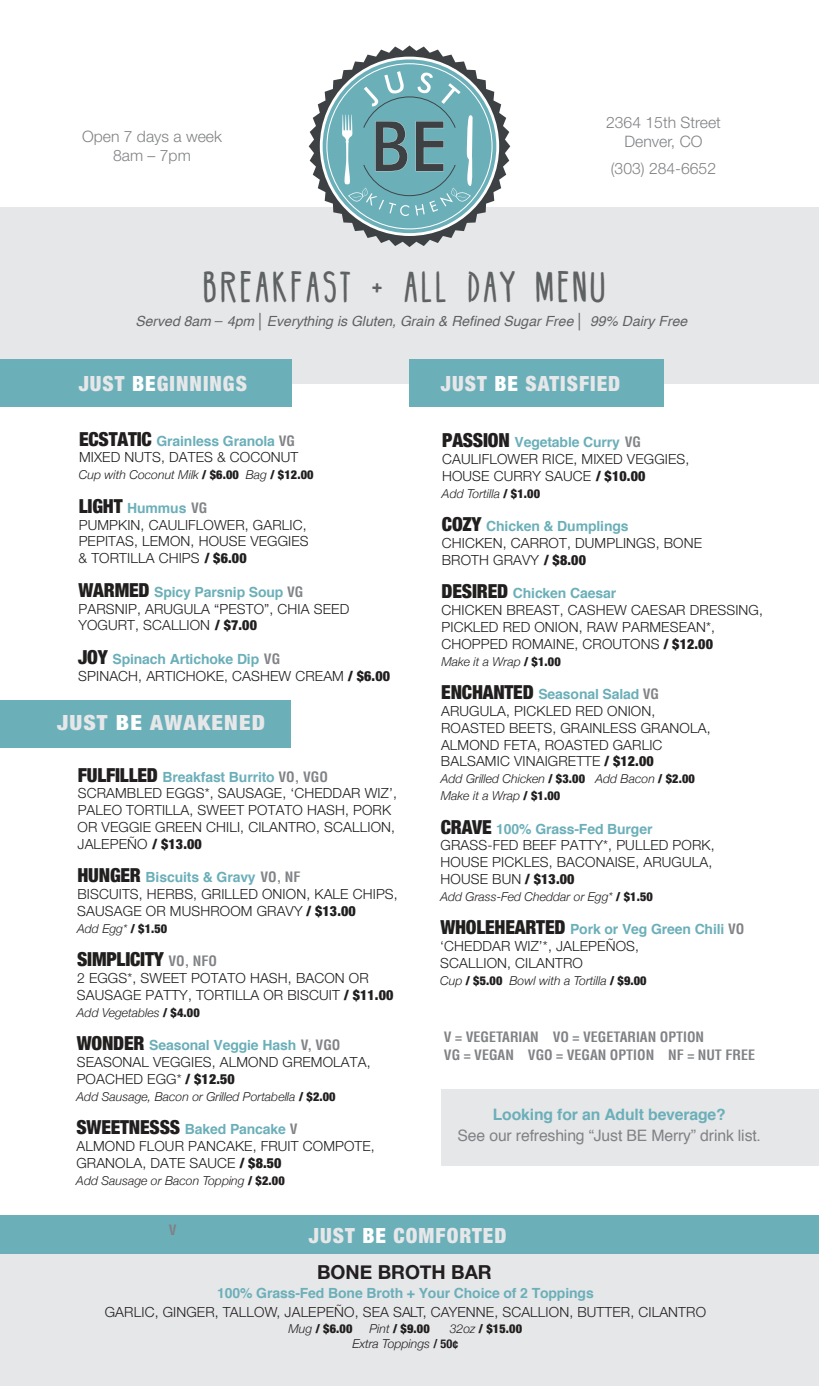
<style>
.page{position:relative;width:819px;height:1386px;background:#fff}
.page>*{position:absolute;margin:0;border:0;box-sizing:border-box;transform-origin:0 0}
.t1{font:31.5px "BELLABOO";letter-spacing:.1em;color:#5f6263}
.t2{font:900 condensed 21px "Helvetica Neue LT Std";letter-spacing:.05em;color:#e6e7e9}
.t3{font:900 condensed 21px "Helvetica Neue LT Std";letter-spacing:.05em;color:#e6e7e9;scale:1.1 1}
.t4{font:900 condensed 19.25px "Helvetica Neue";letter-spacing:-.01em;color:#211e1e}
.t5{font:700 19.25px "Helvetica Neue";color:#231f20}
.t6{font:300 15.75px/18.9px "Helvetica Neue LT Std";color:#808285;text-align:center}
.t7{font:15.75px "Helvetica";letter-spacing:-.01em;color:#808285}
.t8{font:700 15.75px "Helvetica";letter-spacing:-.01em;color:#6bafb9}
.t9{font:300 14px/16.8px "Helvetica Neue LT Std";letter-spacing:.01em;color:#211e1e}
.t10{font:700 14px "Helvetica";letter-spacing:-.01em;color:#6bafb9}
.t11{font:300 14px "Helvetica Neue LT Std";letter-spacing:.01em;color:#231f20}
.t12{font:italic 14px "Helvetica";color:#5f6263}
.t13{font:700 condensed 14px/17.5px "Helvetica";color:#808285}
.t14{font:italic 300 12.25px/16.8px "Helvetica Neue";color:#231f20}
.t15{font:900 condensed 12.25px "Helvetica Neue LT Std";letter-spacing:.01em;color:#211e1e}
.s1{font-family:"Helvetica Neue LT Std";font-weight:300;font-style:normal;font-size:15.75px}
.s2{font-weight:300;font-style:normal;font-size:17.5px}
.s3{color:#fff}
.s4{font-family:"Helvetica Neue";font-weight:900;font-stretch:condensed;font-size:19.25px;color:#211e1e}
.s5{font-stretch:condensed;color:#808285}
.s6{font-family:"Helvetica Neue LT Std";font-weight:900;font-style:normal;font-stretch:condensed;color:#211e1e}
.s7{font-weight:900;font-stretch:condensed}
.s8{font-family:"Helvetica";font-weight:700;font-size:14px;color:#808285}
.s9{font-family:"Helvetica Neue";font-weight:300;font-style:italic;font-stretch:normal;color:#231f20}
.s10{font-weight:700;font-style:normal;font-stretch:condensed}
</style>
<div class="page">
<div style="left:0;top:207px;width:819px;height:177px;background:#e6e7e9"></div>
<div style="left:0;top:1235px;width:819px;height:151px;background:#e6e7e9"></div>
<div style="left:0;top:360px;width:291px;height:47px;background:#6bafb9"></div>
<svg style="left:309px;top:46px;width:201px;height:201px"></svg>
<div style="left:410px;top:360px;width:254px;height:47px;background:#6bafb9"></div>
<div style="left:0;top:1215px;width:819px;height:39px;background:#6bafb9"></div>
<div style="left:0;top:700px;width:291px;height:48px;background:#6bafb9"></div>
<div style="left:441px;top:1089px;width:378px;height:76px;background:#e6e7e9"></div>
<p class="t6" style="left:82px;top:126px;width:141px">Open 7 days a week<br>8am – 7pm</p>
<p class="t6" style="left:606px;top:113px;width:116px">2364 15th Street<br>Denver, CO</p>
<p class="t6" style="left:611px;top:158px;width:107px">(303) 284-6652</p>
<h1 class="t1" style="left:203px;top:266px;width:404px">BREAKFAST + ALL DAY MENU</h1>
<p class="t12" style="left:135px;top:310px;width:553px">Served 8am <span class="s1">–</span> 4pm <span class="s2">|</span> Everything is Gluten, Grain &amp; Refined Sugar Free <span class="s2">|</span> 99% Dairy Free</p>
<h2 class="t2" style="left:79px;top:371px;width:170px">JUST <span class="s3">BE</span>GINNINGS</h2>
<p class="t10" style="left:79px;top:429px;width:217px"><span class="s4">ECSTATIC</span> Grainless Granola <span class="s5">VG</span></p>
<p class="t9" style="left:79px;top:449px;width:221px">MIXED NUTS, DATES &amp; COCONUT</p>
<p class="t14" style="left:79px;top:466px;width:236px">Cup with Coconut Milk <span class="s6">/ $6.00</span> Bag <span class="s6">/ $12.00</span></p>
<p class="t10" style="left:79px;top:496px;width:130px"><span class="s4">LIGHT</span> Hummus <span class="s5">VG</span></p>
<p class="t9" style="left:79px;top:516px;width:232px">PUMPKIN, CAULIFLOWER, GARLIC,<br>PEPITAS, LEMON, HOUSE VEGGIES &amp; TORTILLA CHIPS <span class="s7">/ $6.00</span></p>
<p class="t10" style="left:79px;top:580px;width:226px"><span class="s4">WARMED</span> Spicy Parsnip Soup <span class="s5">VG</span></p>
<p class="t9" style="left:78px;top:600px;width:272px">PARSNIP, ARUGULA “PESTO”, CHIA SEED<br>YOGURT, SCALLION <span class="s7">/ $7.00</span></p>
<p class="t10" style="left:78px;top:648px;width:204px"><span class="s4">JOY</span> Spinach Artichoke Dip <span class="s5">VG</span></p>
<p class="t9" style="left:78px;top:667px;width:313px">SPINACH, ARTICHOKE, CASHEW CREAM <span class="s7">/ $6.00</span></p>
<h2 class="t3" style="left:57px;top:710px;width:191px">JUST <span class="s3">BE</span> AWAKENED</h2>
<p class="t10" style="left:78px;top:765px;width:252px"><span class="s4">FULFILLED</span> Breakfast Burrito <span class="s5">VO, VGO</span></p>
<p class="t9" style="left:78px;top:785px;width:321px">SCRAMBLED EGGS*, SAUSAGE, ‘CHEDDAR WIZ’, PALEO TORTILLA, SWEET POTATO HASH, PORK OR VEGGIE GREEN CHILI, CILANTRO, SCALLION, JALEPEÑO <span class="s7">/ $13.00</span></p>
<p class="t10" style="left:77px;top:866px;width:225px"><span class="s4">HUNGER</span> Biscuits &amp; Gravy <span class="s5">VO, NF</span></p>
<p class="t9" style="left:77px;top:885px;width:322px">BISCUITS, HERBS, GRILLED ONION, KALE CHIPS,<br>SAUSAGE OR MUSHROOM GRAVY <span class="s7">/ $13.00</span></p>
<p class="t14" style="left:77px;top:919px;width:92px">Add Egg* <span class="s6">/ $1.50</span></p>
<h3 class="t4" style="left:77px;top:944px;width:141px">SIMPLICITY <span class="s8">VO, NFO</span></h3>
<p class="t9" style="left:77px;top:969px;width:318px">2 EGGS*, SWEET POTATO HASH, BACON OR<br>SAUSAGE PATTY, TORTILLA OR BISCUIT <span class="s7">/ $11.00</span></p>
<p class="t14" style="left:77px;top:1003px;width:124px">Add Vegetables <span class="s6">/ $4.00</span></p>
<p class="t10" style="left:77px;top:1034px;width:265px"><span class="s4">WONDER</span> Seasonal Veggie Hash <span class="s5">V, VGO</span></p>
<p class="t9" style="left:77px;top:1053px;width:296px">SEASONAL VEGGIES, ALMOND GREMOLATA,<br>POACHED EGG* <span class="s7">/ $12.50</span></p>
<p class="t14" style="left:77px;top:1087px;width:261px">Add Sausage, Bacon or Grilled Portabella <span class="s6">/ $2.00</span></p>
<p class="t10" style="left:76px;top:1118px;width:223px"><span class="s4">SWEETNESSS</span> Baked Pancake <span class="s5">V</span></p>
<p class="t9" style="left:76px;top:1137px;width:300px">ALMOND FLOUR PANCAKE, FRUIT COMPOTE,<br>GRANOLA, DATE SAUCE <span class="s7">/ $8.50</span></p>
<p class="t14" style="left:76px;top:1171px;width:210px">Add Sausage or Bacon Topping <span class="s6">/ $2.00</span></p>
<h2 class="t2" style="left:441px;top:371px;width:181px">JUST <span class="s3">BE</span> SATISFIED</h2>
<p class="t10" style="left:442px;top:431px;width:200px"><span class="s4">PASSION</span> Vegetable Curry <span class="s5">VG</span></p>
<p class="t9" style="left:442px;top:450px;width:249px">CAULIFLOWER RICE, MIXED VEGGIES,<br>HOUSE CURRY SAUCE <span class="s7">/ $10.00</span></p>
<p class="t14" style="left:442px;top:484px;width:100px">Add Tortilla <span class="s6">/ $1.00</span></p>
<p class="t10" style="left:442px;top:515px;width:188px"><span class="s4">COZY</span> Chicken &amp; Dumplings</p>
<p class="t9" style="left:442px;top:534px;width:262px">CHICKEN, CARROT, DUMPLINGS, BONE<br>BROTH GRAVY <span class="s7">/ $8.00</span></p>
<p class="t10" style="left:442px;top:582px;width:176px"><span class="s4">DESIRED</span> Chicken Caesar</p>
<p class="t9" style="left:441px;top:602px;width:323px">CHICKEN BREAST, CASHEW CAESAR DRESSING,<br>PICKLED RED ONION, RAW PARMESEAN*,<br>CHOPPED ROMAINE, CROUTONS <span class="s7">/ $12.00</span></p>
<p class="t14" style="left:441px;top:652px;width:121px">Make it a Wrap <span class="s6">/ $1.00</span></p>
<p class="t10" style="left:441px;top:683px;width:219px"><span class="s4">ENCHANTED</span> Seasonal Salad <span class="s5">VG</span></p>
<p class="t9" style="left:441px;top:702px;width:271px">ARUGULA, PICKLED RED ONION,<br>ROASTED BEETS, GRAINLESS GRANOLA,<br>ALMOND FETA, ROASTED GARLIC<br>BALSAMIC VINAIGRETTE <span class="s7">/ $12.00</span></p>
<p class="t14" style="left:441px;top:770px;width:256px">Add Grilled Chicken <span class="s6">/ $3.00</span> Add Bacon <span class="s6">/ $2.00<br></span>Make it a Wrap <span class="s6">/ $1.00</span></p>
<p class="t10" style="left:441px;top:817px;width:213px"><span class="s4">CRAVE</span> 100% Grass-Fed Burger</p>
<p class="t9" style="left:441px;top:837px;width:276px">GRASS-FED BEEF PATTY*, PULLED PORK,<br>HOUSE PICKLES, BACONAISE, ARUGULA,<br>HOUSE BUN <span class="s7">/ $13.00</span></p>
<p class="t14" style="left:440px;top:887px;width:214px">Add Grass-Fed Cheddar or Egg* <span class="s6">/ $1.50</span></p>
<p class="t10" style="left:440px;top:918px;width:306px"><span class="s4">WHOLEHEARTED</span> Pork or Veg Green Chili <span class="s5">VO</span></p>
<p class="t9" style="left:440px;top:938px;width:200px">‘CHEDDAR WIZ’*, JALEPEÑOS,<br>SCALLION, CILANTRO</p>
<p class="t14" style="left:440px;top:971px;width:208px">Cup <span class="s6">/ $5.00</span> Bowl with a Tortilla <span class="s6">/ $9.00</span></p>
<p class="t13" style="left:444px;top:1028px;width:313px">V = VEGETARIAN VO = VEGETARIAN OPTION<br>VG = VEGAN VGO = VEGAN OPTION NF = NUT FREE</p>
<p class="t8" style="left:493px;top:1102px;width:235px">Looking for an Adult beverage?</p>
<p class="t7" style="left:458px;top:1124px;width:305px">See our refreshing “Just BE Merry” drink list.</p>
<h2 class="t2" style="left:309px;top:1222px;width:199px">JUST <span class="s3">BE</span> COMFORTED</h2>
<h3 class="t5" style="left:317px;top:1257px;width:176px">BONE BROTH BAR</h3>
<p class="t10" style="left:217px;top:1282px;width:378px">100% Grass-Fed Bone Broth + Your Choice of 2 Toppings</p>
<p class="t11" style="left:105px;top:1304px;width:603px">GARLIC, GINGER, TALLOW, JALEPEÑO, SEA SALT, CAYENNE, SCALLION, BUTTER, CILANTRO</p>
<p class="t15" style="left:289px;top:1321px;width:65px"><span class="s9">Mug</span> / $6.00</p>
<p class="t15" style="left:370px;top:1321px;width:62px"><span class="s9">Pint</span> / $9.00</p>
<p class="t15" style="left:450px;top:1321px;width:74px"><span class="s9">32oz</span> / $15.00</p>
<p class="t14" style="left:352px;top:1334px;width:107px">Extra Toppings <span class="s10">/ 50¢</span></p>
</div>
